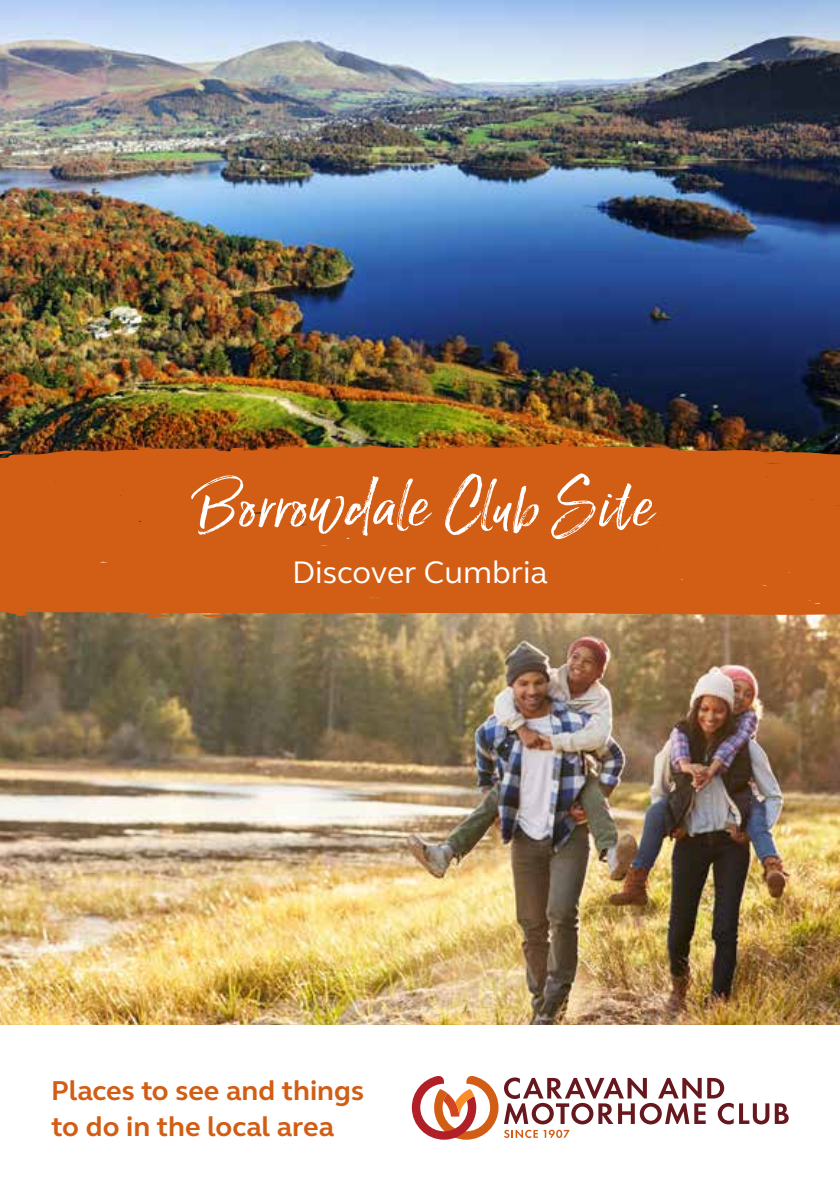
<style>
.page{position:relative;width:840px;height:1191px;background:#fff}
.page>*{position:absolute;margin:0;border:0;box-sizing:border-box;transform-origin:0 0}
.t1{font:76px "Lucky Fellas Win";letter-spacing:.025em;color:#fff}
.t2{font:32px "FS Elliot";color:#fff}
.t3{font:700 28px/36px "FS Elliot";color:#d25e15}
</style>
<div class="page">
<img style="left:0;top:0;width:839px;height:1024px">
<svg style="left:411px;top:1076px;width:377px;height:63px"></svg>
<svg style="left:202px;top:616px;width:22px;height:2px"></svg>
<svg style="left:144px;top:616px;width:25px;height:2px"></svg>
<div style="left:0;top:441px;width:839px;height:175px;background:#d25e15"></div>
<svg style="left:0;top:450px;width:13px;height:5px"></svg>
<h1 class="t1" style="left:188px;top:457px;width:465px">Borrowdale Club Site</h1>
<p class="t2" style="left:292px;top:550px;width:257px">Discover Cumbria</p>
<p class="t3" style="left:51px;top:1072px;width:314px">Places to see and things to do in the local area</p>
</div>
